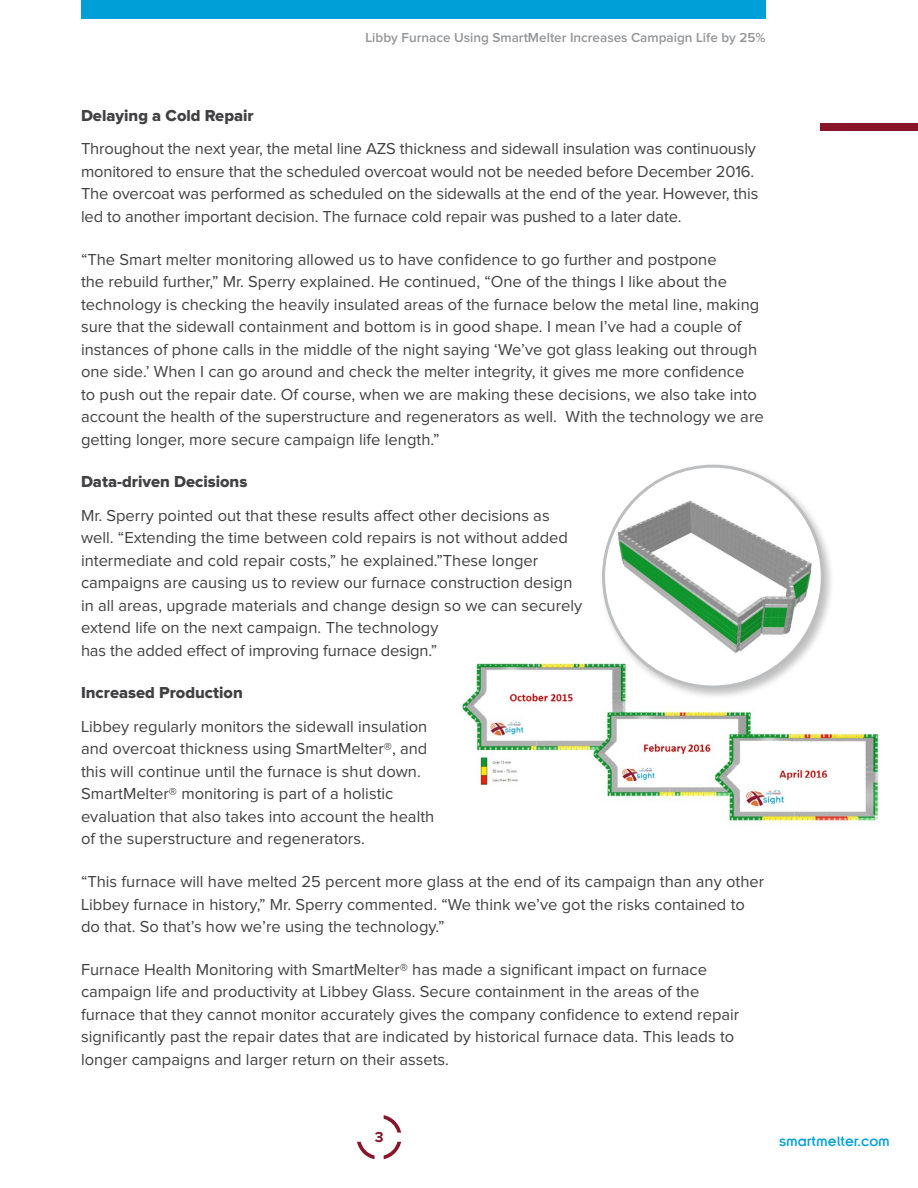
<style>
.page{position:relative;width:918px;height:1188px;background:#fff}
.page>*{position:absolute;margin:0;border:0;box-sizing:border-box;transform-origin:0 0}
.t1{font:16.5px/22.5px "Proxima Nova";color:#414042}
.t2{font:16.5px "Proxima Nova Extrabld";color:#414042}
.t3{font:15px "Insignia LT";color:#009fd7}
.t4{font:700 15px "Proxima Nova";color:#87162a}
.t5{font:600 13.5px "Proxima Nova";color:#939598}
</style>
<div class="page">
<div style="left:81px;top:0;width:685px;height:19px;background:#009fd7"></div>
<svg style="left:357px;top:1142px;width:18px;height:17px"></svg>
<svg style="left:384px;top:1142px;width:17px;height:17px"></svg>
<svg style="left:384px;top:1115px;width:17px;height:18px"></svg>
<div style="left:820px;top:124px;width:98px;height:7px;background:#87162a"></div>
<img style="left:462px;top:663px;width:418px;height:164px">
<div style="left:599px;top:462px;width:236px;height:238px;background:#000;opacity:.25"></div>
<div style="left:604px;top:466px;width:218px;height:221px;background:#fff;border-radius:50%"></div>
<img style="left:609px;top:500px;width:204px;height:156px">
<p class="t5" style="left:365px;top:31px;width:402px">Libby Furnace Using SmartMelter Increases Campaign Life by 25%</p>
<p class="t2" style="left:81px;top:108px;width:174px">Delaying a Cold Repair</p>
<p class="t1" style="left:81px;top:138px;width:679px">Throughout the next year, the metal line AZS thickness and sidewall insulation was continuously monitored to ensure that the scheduled overcoat would not be needed before December 2016.<br>The overcoat was performed as scheduled on the sidewalls at the end of the year. However, this led to another important decision. The furnace cold repair was pushed to a later date.</p>
<p class="t1" style="left:81px;top:249px;width:684px">“The Smart melter monitoring allowed us to have confidence to go further and postpone<br>the rebuild further,” Mr. Sperry explained. He continued, “One of the things I like about the technology is checking the heavily insulated areas of the furnace below the metal line, making sure that the sidewall containment and bottom is in good shape. I mean I’ve had a couple of instances of phone calls in the middle of the night saying ‘We’ve got glass leaking out through one side.’ When I can go around and check the melter integrity, it gives me more confidence<br>to push out the repair date. Of course, when we are making these decisions, we also take into account the health of the superstructure and regenerators as well. With the technology we are getting longer, more secure campaign life length.”</p>
<p class="t2" style="left:81px;top:474px;width:168px">Data-driven Decisions</p>
<p class="t1" style="left:81px;top:505px;width:503px">Mr. Sperry pointed out that these results affect other decisions as well. “Extending the time between cold repairs is not without added intermediate and cold repair costs,” he explained.”These longer campaigns are causing us to review our furnace construction design in all areas, upgrade materials and change design so we can securely extend life on the next campaign. The technology<br>has the added effect of improving furnace design.”</p>
<p class="t2" style="left:81px;top:685px;width:163px">Increased Production</p>
<p class="t1" style="left:81px;top:716px;width:355px">Libbey regularly monitors the sidewall insulation and overcoat thickness using SmartMelter®, and this will continue until the furnace is shut down.<br>SmartMelter® monitoring is part of a holistic evaluation that also takes into account the health of the superstructure and regenerators.</p>
<p class="t1" style="left:81px;top:871px;width:685px">“This furnace will have melted 25 percent more glass at the end of its campaign than any other<br>Libbey furnace in history,” Mr. Sperry commented. “We think we’ve got the risks contained to do that. So that’s how we’re using the technology.”</p>
<p class="t1" style="left:81px;top:959px;width:660px">Furnace Health Monitoring with SmartMelter® has made a significant impact on furnace campaign life and productivity at Libbey Glass. Secure containment in the areas of the furnace that they cannot monitor accurately gives the company confidence to extend repair significantly past the repair dates that are indicated by historical furnace data. This leads to longer campaigns and larger return on their assets.</p>
<p class="t4" style="left:375px;top:1130px;width:10px">3</p>
<p class="t3" style="left:779px;top:1134px;width:112px">smartmelter.com</p>
</div>
